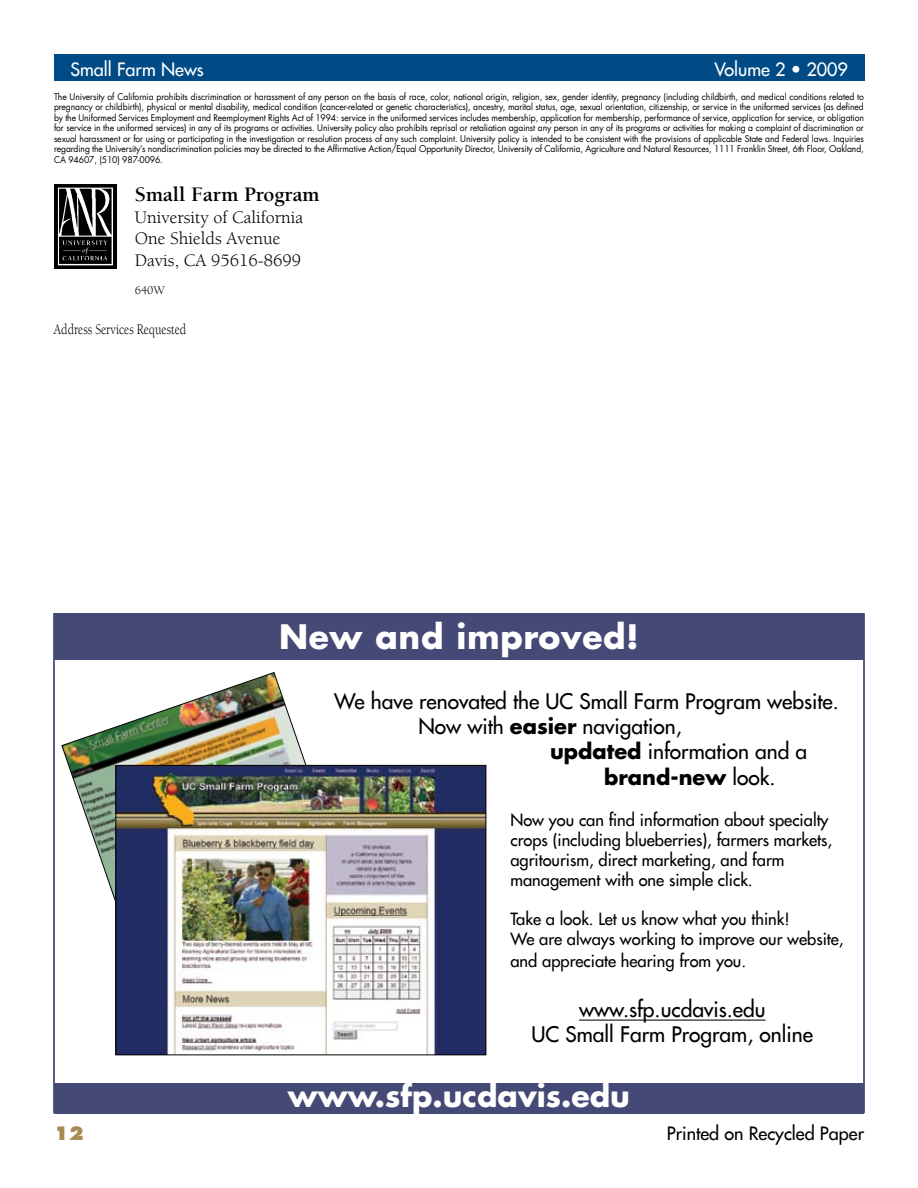
<style>
.page{position:relative;width:918px;height:1188px;background:#fff}
.page>*{position:absolute;margin:0;border:0;box-sizing:border-box;transform-origin:0 0}
.t1{font:700 33px "Futura UC Davis";letter-spacing:.02em;color:#fff}
.t2{font:700 30px "Futura UC Davis";color:#fff}
.t3{font:500 21px/25.2px "Futura UC Davis";color:#000;text-align:center}
.t4{font:700 21px "Berkeley UC Davis";color:#000}
.t5{font:700 21px "Futura UC Davis";color:#000}
.t6{font:18px/21.6px "Berkeley UC Davis";color:#000}
.t7{font:500 18px "Futura UC Davis";color:#fff}
.t8{font:500 18px "Futura UC Davis";color:#000}
.t9{font:800 18px "Futura UC Davis";color:#a58b51}
.t10{font:500 16.5px/19.8px "Futura UC Davis";color:#000}
.t11{font:15px "Berkeley UC Davis";color:#000;scale:.8 1}
.t12{font:12px "Berkeley UC Davis";color:#000}
.t13{font:9px/10.5px "Futura UC Davis";letter-spacing:-.01em;color:#000;text-align:justify;scale:.95 1}
.s1{font-weight:700}
.s2{font-weight:500}
</style>
<div class="page">
<img style="left:54px;top:184px;width:63px;height:85px">
<div style="left:54px;top:54px;width:810px;height:27px;background:#004b85"></div>
<div style="left:54px;top:614px;width:810px;height:46px;background:#454975"></div>
<div style="left:54px;top:1083px;width:810px;height:31px;background:#454975"></div>
<img style="left:61px;top:672px;width:275px;height:251px">
<img style="left:118px;top:767px;width:366px;height:286px">
<div style="left:116px;top:765px;width:370px;height:290px;border:1px solid #000"></div>
<hr style="left:579px;top:1020px;width:187px;height:1px;background:#000">
<h3 class="t7" style="left:70px;top:58px;width:135px">Small Farm News</h3>
<h3 class="t7" style="left:714px;top:58px;width:135px">Volume 2 • 2009</h3>
<p class="t13" style="left:54px;top:91px;width:854px">The University of California prohibits discrimination or harassment of any person on the basis of race, color, national origin, religion, sex, gender identity, pregnancy (including childbirth, and medical conditions related to pregnancy or childbirth), physical or mental disability, medical condition (cancer-related or genetic characteristics), ancestry, marital status, age, sexual orientation, citizenship, or service in the uniformed services (as defined by the Uniformed Services Employment and Reemployment Rights Act of 1994: service in the uniformed services includes membership, application for membership, performance of service, application for service, or obligation for service in the uniformed services) in any of its programs or activities. University policy also prohibits reprisal or retaliation against any person in any of its programs or activities for making a complaint of discrimination or sexual harassment or for using or participating in the investigation or resolution process of any such complaint. University policy is intended to be consistent with the provisions of applicable State and Federal laws. Inquiries regarding the University’s nondiscrimination policies may be directed to the Affirmative Action/Equal Opportunity Director, University of California, Agriculture and Natural Resources, 1111 Franklin Street, 6th Floor, Oakland, CA 94607, (510) 987-0096.</p>
<h3 class="t4" style="left:135px;top:182px;width:186px">Small Farm Program</h3>
<h3 class="t6" style="left:135px;top:206px;width:170px">University of California<br>One Shields Avenue<br>Davis, CA 95616-8699</h3>
<h3 class="t12" style="left:135px;top:283px;width:32px">640W</h3>
<h3 class="t11" style="left:54px;top:320px;width:167px">Address Services Requested</h3>
<h1 class="t1" style="left:279px;top:615px;width:361px">New and improved!</h1>
<h3 class="t3" style="left:334px;top:689px;width:506px">We have renovated the UC Small Farm Program website.</h3>
<h3 class="t3" style="left:418px;top:714px;width:265px">Now with <span class="s1">easier</span> navigation,</h3>
<h3 class="t3" style="left:550px;top:739px;width:259px"><span class="s1">updated</span> information and a</h3>
<h3 class="t5" style="left:604px;top:763px;width:173px">brand-new <span class="s2">look.</span></h3>
<h3 class="t10" style="left:510px;top:810px;width:323px">Now you can find information about specialty crops (including blueberries), farmers markets, agritourism, direct marketing, and farm management with one simple click.</h3>
<h3 class="t10" style="left:510px;top:909px;width:335px">Take a look. Let us know what you think!<br>We are always working to improve our website,</h3>
<h3 class="t10" style="left:510px;top:951px;width:237px">and appreciate hearing from you.</h3>
<h3 class="t3" style="left:532px;top:997px;width:283px">www.sfp.ucdavis.edu<br>UC Small Farm Program, online</h3>
<h3 class="t9" style="left:54px;top:1122px;width:30px">12</h3>
<h2 class="t2" style="left:288px;top:1076px;width:344px">www.sfp.ucdavis.edu</h2>
<h3 class="t8" style="left:667px;top:1122px;width:199px">Printed on Recycled Paper</h3>
</div>
